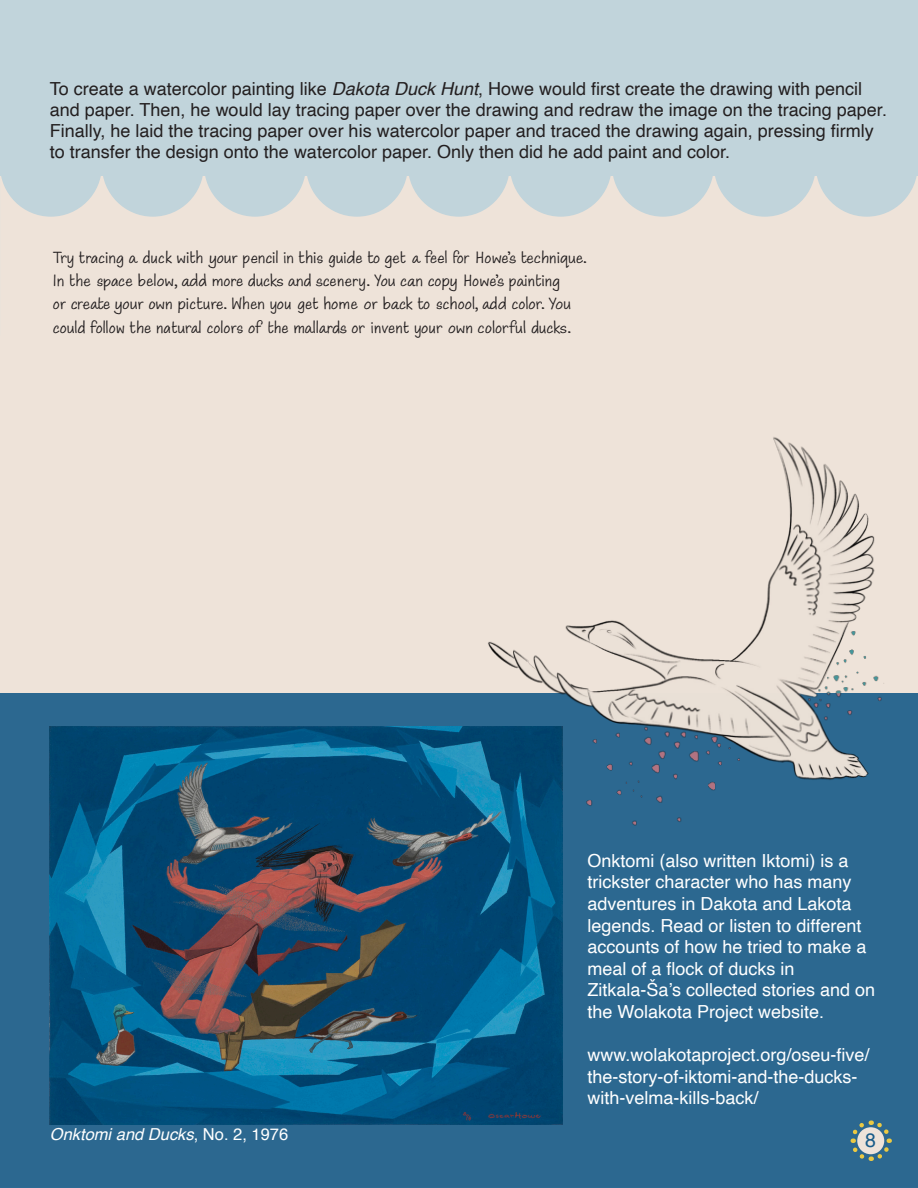
<style>
.page{position:relative;width:918px;height:1188px;background:#fff}
.page>*{position:absolute;margin:0;border:0;box-sizing:border-box;transform-origin:0 0}
.t1{font:19.5px/23.4px "Maku";color:#231f20}
.t2{font:19.5px "Helvetica";color:#195c89}
.t3{font:18px/21.1px "Helvetica";color:#231f20}
.t4{font:18px/21.6px "Helvetica";color:#fff}
.t5{font:italic 16.5px "Helvetica";color:#fff}
.s1{font-style:italic}
.s2{font-style:normal}
</style>
<div class="page">
<div style="left:0;top:0;width:918px;height:1186px;background:#eee3d9"></div>
<div style="left:0;top:694px;width:918px;height:494px;background:#2c6890"></div>
<div style="left:0;top:0;width:918px;height:176px;background:#c1d4db"></div>
<div style="left:0;top:114px;width:102px;height:103px;background:#c1d4db;border-radius:50%"></div>
<div style="left:102px;top:114px;width:102px;height:103px;background:#c1d4db;border-radius:50%"></div>
<div style="left:204px;top:114px;width:102px;height:103px;background:#c1d4db;border-radius:50%"></div>
<div style="left:306px;top:114px;width:102px;height:103px;background:#c1d4db;border-radius:50%"></div>
<div style="left:408px;top:114px;width:102px;height:103px;background:#c1d4db;border-radius:50%"></div>
<div style="left:510px;top:114px;width:102px;height:103px;background:#c1d4db;border-radius:50%"></div>
<div style="left:612px;top:114px;width:102px;height:103px;background:#c1d4db;border-radius:50%"></div>
<div style="left:714px;top:114px;width:102px;height:103px;background:#c1d4db;border-radius:50%"></div>
<div style="left:816px;top:114px;width:102px;height:103px;background:#c1d4db;border-radius:50%"></div>
<svg style="left:850px;top:1120px;width:42px;height:41px"></svg>
<img style="left:50px;top:726px;width:512px;height:399px">
<img style="left:468px;top:437px;width:425px;height:402px">
<p class="t3" style="left:50px;top:78px;width:839px">To create a watercolor painting like <span class="s1">Dakota Duck Hunt</span>, Howe would first create the drawing with pencil and paper. Then, he would lay tracing paper over the drawing and redraw the image on the tracing paper.<br>Finally, he laid the tracing paper over his watercolor paper and traced the drawing again, pressing firmly to transfer the design onto the watercolor paper. Only then did he add paint and color.</p>
<p class="t1" style="left:53px;top:244px;width:537px">Try tracing a duck with your pencil in this guide to get a feel for Howe’s technique.<br>In the space below, add more ducks and scenery. You can copy Howe’s painting<br>or create your own picture. When you get home or back to school, add color. You could follow the natural colors of the mallards or invent your own colorful ducks.</p>
<p class="t5" style="left:50px;top:1122px;width:240px">Onktomi and Ducks<span class="s2">, No. 2, 1976</span></p>
<p class="t4" style="left:588px;top:850px;width:281px">Onktomi (also written Iktomi) is a trickster character who has many adventures in Dakota and Lakota legends. Read or listen to different accounts of how he tried to make a meal of a flock of ducks in</p>
<p class="t4" style="left:588px;top:980px;width:289px">Zitkala-Ša’s collected stories and on the Wolakota Project website.</p>
<p class="t4" style="left:588px;top:1045px;width:284px">www.wolakotaproject.org/oseu-five/ the-story-of-iktomi-and-the-ducks&shy;with-velma-kills-back/</p>
<p class="t2" style="left:865px;top:1125px;width:12px">8</p>
</div>
